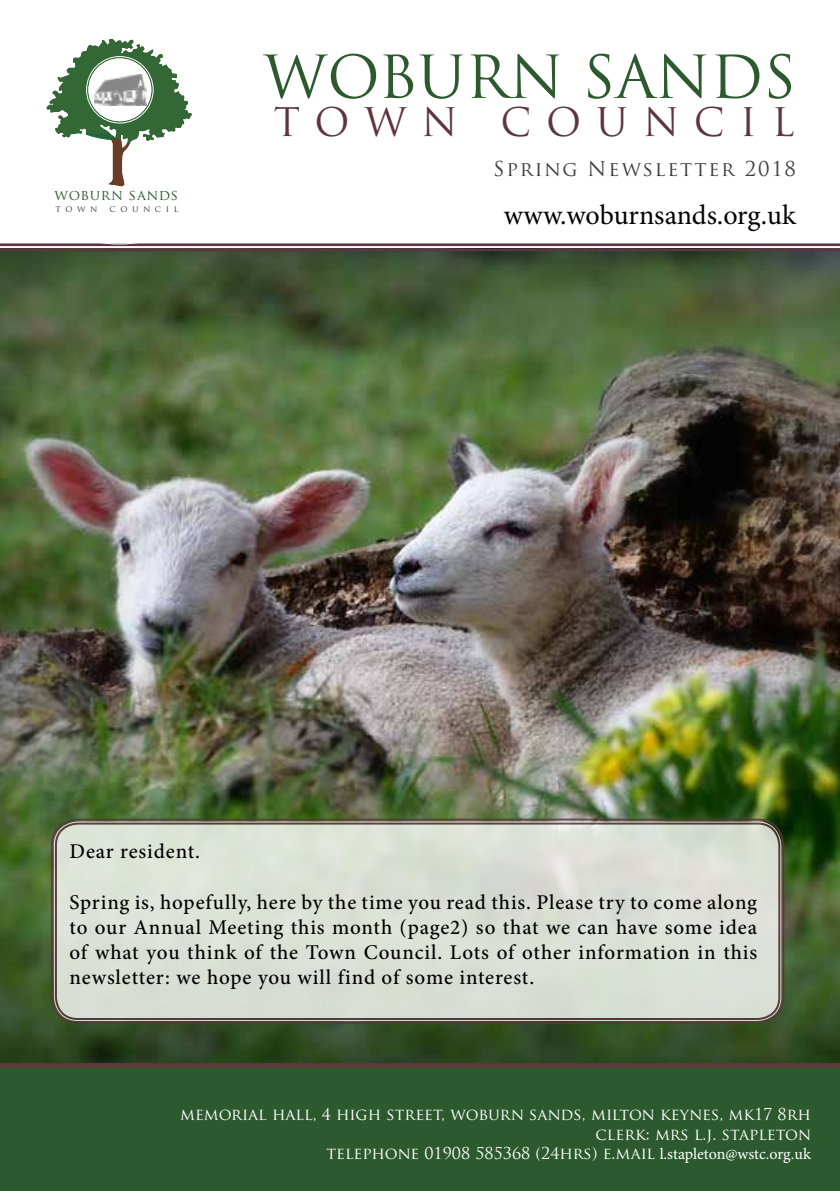
<style>
.page{position:relative;width:840px;height:1191px;background:#fff}
.page>*{position:absolute;margin:0;border:0;box-sizing:border-box;transform-origin:0 0}
.t1{font:57.6px "Trajan Pro";color:#2c5a2e}
.t2{font:38.4px "Trajan Pro";letter-spacing:.39em;color:#5d353f}
.t3{font:28px "Minion Pro";letter-spacing:-.005em;color:#000}
.t4{font:500 21px/25.2px "Minion Pro";letter-spacing:.04em;color:#000;text-align:justify}
.t5{font:20px "Trajan Pro";letter-spacing:.09em;color:#3c3c3b}
.t6{font:16px/19.2px "Trajan Pro";color:#fff;text-align:right}
.t7{font:14.2px "Trajan Pro";letter-spacing:.05em;color:#2c5a2e}
.t8{font:8.8px "Trajan Pro";letter-spacing:.515em;color:#3c3c3b}
.s1{font-family:"Minion Pro"}
</style>
<div class="page">
<img style="left:0;top:253px;width:839px;height:808px">
<svg style="left:0;top:246px;width:839px;height:7px;background:#7b716e"></svg>
<svg style="left:0;top:243px;width:839px;height:3px;background:#6f4c55"></svg>
<svg style="left:0;top:38px;width:242px;height:206px"></svg>
<svg style="left:46px;top:39px;width:145px;height:147px"></svg>
<div style="left:88px;top:58px;width:63px;height:63px;background:#fff;border-radius:50%"></div>
<div style="left:86px;top:56px;width:67px;height:67px;border:1px solid #fff;border-radius:50%"></div>
<div style="left:88px;top:58px;width:63px;height:63px;border:2px solid #fff;border-radius:50%"></div>
<img style="left:94px;top:75px;width:52px;height:31px">
<svg style="left:0;top:1061px;width:839px;height:5px;background:#3e422e"></svg>
<div style="left:0;top:1066px;width:839px;height:125px;background:#2c5a2e"></div>
<div style="left:54px;top:821px;width:726px;height:200px;background:#dbe0d6;border-radius:24px"></div>
<div style="left:51px;top:818px;width:732px;height:206px;border:2px solid #5d353f;border-radius:26px"></div>
<div style="left:55px;top:822px;width:724px;height:198px;border:2px solid #5d353f;border-radius:22px"></div>
<p class="t7" style="left:54px;top:186px;width:125px">woburn sands</p>
<p class="t8" style="left:56px;top:203px;width:43px">town</p>
<p class="t8" style="left:109px;top:203px;width:70px">council</p>
<h1 class="t1" style="left:263px;top:40px;width:533px">WOBURN SANDS</h1>
<h2 class="t2" style="left:274px;top:98px;width:522px">TOWN COUNCIL</h2>
<p class="t5" style="left:493px;top:156px;width:304px">Spring Newsletter 2018</p>
<h3 class="t3" style="left:503px;top:196px;width:293px">www.woburnsands.org.uk</h3>
<p class="t4" style="left:69px;top:839px;width:132px">Dear resident.</p>
<p class="t4" style="left:69px;top:889px;width:688px">Spring is, hopefully, here by the time you read this. Please try to come along to our Annual Meeting this month (page2) so that we can have some idea of what you think of the Town Council. Lots of other information in this newsletter: we hope you will find of some interest.</p>
<p class="t6" style="left:180px;top:1104px;width:632px">memorial hall, 4 high street, woburn sands, milton keynes, mk17 8rh clerk: mrs l.j. stapleton<br>telephone 01908 585368 (24hrs) e.mail <span class="s1">l.stapleton@wstc.org.uk</span></p>
</div>
